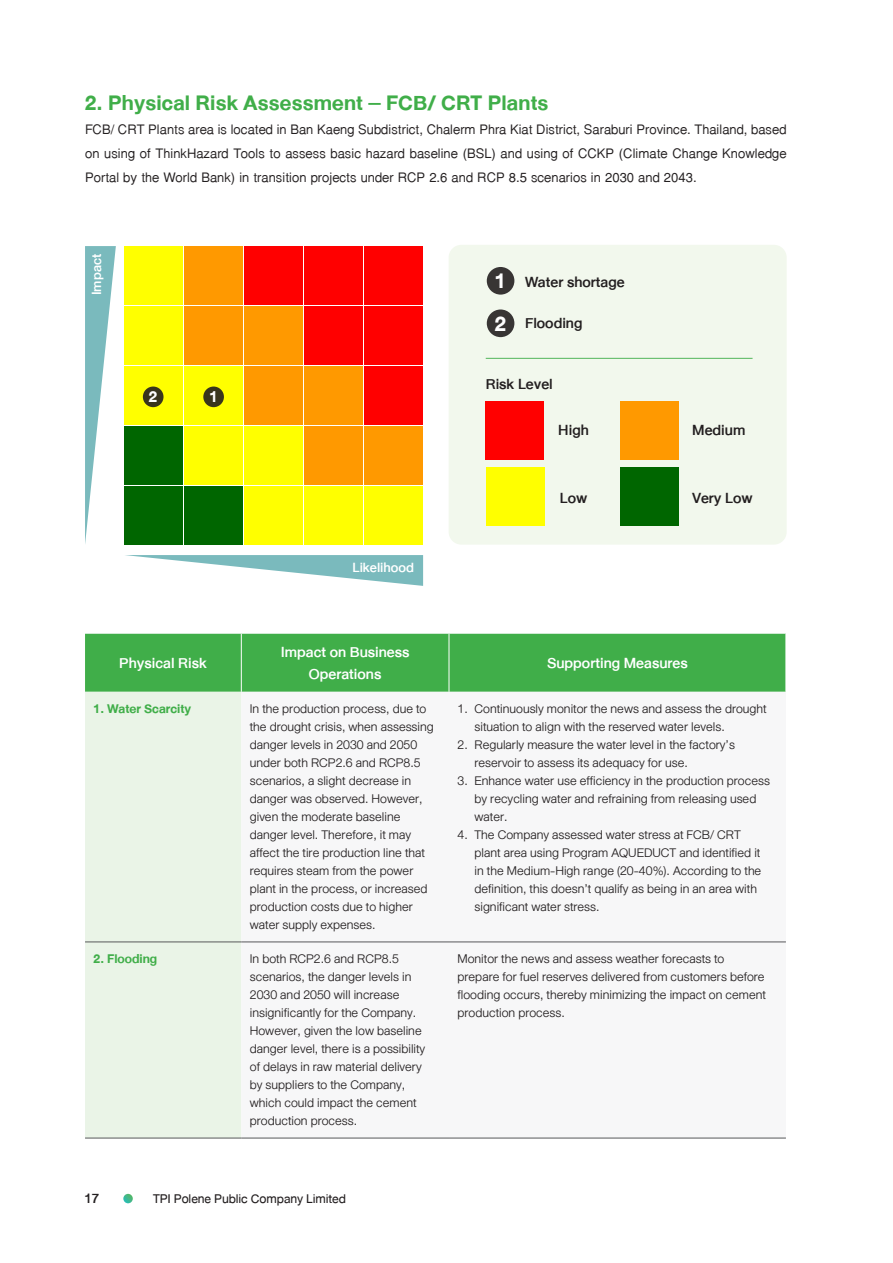
<style>
.page{position:relative;width:893px;height:1263px;background:#fff}
.page>*{position:absolute;margin:0;border:0;box-sizing:border-box;transform-origin:0 0}
.t1{font:700 30px "DB Heavent";letter-spacing:.005em;color:#40ae49}
.t2{font:700 30px "DB Heavent";color:#fff}
.Body{font:22.5px/24px "DB Thai Text X";color:#231f20;text-align:justify}
.t3{font:700 22.35px "DB Heavent";color:#fff}
.HEAD_TABLE{font:500 21px/22.5px "DB Heavent";color:#fff;text-align:center}
.HEAD_TABLE-2{font:500 21px "DB Heavent";color:#231f20}
.t4{font:500 19.5px "DB Heavent";color:#231f20}
.HEAD_TABLE-3{font:500 19.05px "DB Heavent";color:#fff}
.Body-2{font:300 18px/18px "DB Heaventt";color:#231f20}
.t5{font:18px "DB Heavent";letter-spacing:-.005em;color:#231f20}
.Body-3{font:700 18px "DB Heavent";color:#40ae49}
</style>
<div class="page">
<div style="left:124px;top:246px;width:59px;height:58px;background:#ff0"></div>
<div style="left:184px;top:246px;width:59px;height:58px;background:#f90"></div>
<div style="left:245px;top:246px;width:58px;height:58px;background:#f00"></div>
<div style="left:305px;top:246px;width:58px;height:58px;background:#f00"></div>
<div style="left:365px;top:246px;width:58px;height:58px;background:#f00"></div>
<div style="left:124px;top:306px;width:59px;height:58px;background:#ff0"></div>
<div style="left:184px;top:306px;width:59px;height:58px;background:#f90"></div>
<div style="left:245px;top:306px;width:58px;height:58px;background:#f90"></div>
<div style="left:305px;top:306px;width:58px;height:58px;background:#f00"></div>
<div style="left:365px;top:306px;width:58px;height:58px;background:#f00"></div>
<div style="left:124px;top:366px;width:59px;height:59px;background:#ff0"></div>
<div style="left:184px;top:366px;width:59px;height:59px;background:#ff0"></div>
<div style="left:245px;top:366px;width:58px;height:59px;background:#f90"></div>
<div style="left:305px;top:366px;width:58px;height:59px;background:#f90"></div>
<div style="left:365px;top:366px;width:58px;height:59px;background:#f00"></div>
<div style="left:124px;top:427px;width:59px;height:58px;background:#060"></div>
<div style="left:184px;top:427px;width:59px;height:58px;background:#ff0"></div>
<div style="left:245px;top:427px;width:58px;height:58px;background:#ff0"></div>
<div style="left:305px;top:427px;width:58px;height:58px;background:#f90"></div>
<div style="left:365px;top:427px;width:58px;height:58px;background:#f90"></div>
<div style="left:124px;top:487px;width:59px;height:58px;background:#060"></div>
<svg style="left:125px;top:555px;width:298px;height:31px"></svg>
<svg style="left:85px;top:246px;width:31px;height:298px"></svg>
<div style="left:184px;top:487px;width:59px;height:58px;background:#060"></div>
<div style="left:245px;top:487px;width:58px;height:58px;background:#ff0"></div>
<div style="left:305px;top:487px;width:58px;height:58px;background:#ff0"></div>
<div style="left:365px;top:487px;width:58px;height:58px;background:#ff0"></div>
<div style="left:449px;top:245px;width:338px;height:300px;background:#f2f8ed;border-radius:13px"></div>
<div style="left:486px;top:401px;width:58px;height:59px;background:#f00"></div>
<div style="left:620px;top:401px;width:58px;height:59px;background:#f90"></div>
<div style="left:486px;top:467px;width:58px;height:59px;background:#ff0"></div>
<div style="left:620px;top:467px;width:58px;height:59px;background:#060"></div>
<div style="left:487px;top:267px;width:27px;height:28px;background:#383534;border-radius:50%"></div>
<div style="left:487px;top:309px;width:27px;height:28px;background:#383534;border-radius:50%"></div>
<hr style="left:486px;top:358px;width:267px;height:1px;background:#40ae49">
<svg style="left:143px;top:386px;width:21px;height:21px"></svg>
<div style="left:203px;top:386px;width:21px;height:21px;background:#39351c;border-radius:50%"></div>
<div style="left:85px;top:634px;width:701px;height:58px;background:#40ae49"></div>
<div style="left:85px;top:692px;width:156px;height:446px;background:#eaf4e7"></div>
<svg style="left:241px;top:941px;width:545px;height:197px"></svg>
<hr style="left:241px;top:634px;width:1px;height:58px;background:#fff">
<hr style="left:449px;top:634px;width:1px;height:58px;background:#fff">
<hr style="left:85px;top:942px;width:156px;height:1px;background:#57585a">
<hr style="left:241px;top:942px;width:208px;height:1px;background:#57585a">
<hr style="left:449px;top:942px;width:337px;height:1px;background:#57585a">
<hr style="left:85px;top:1138px;width:156px;height:1px;background:#57585a">
<hr style="left:241px;top:1138px;width:208px;height:1px;background:#57585a">
<hr style="left:449px;top:1138px;width:337px;height:1px;background:#57585a">
<svg style="left:123px;top:1194px;width:10px;height:9px"></svg>
<p class="t1" style="left:85px;top:85px;width:465px">2. Physical Risk Assessment – FCB/ CRT Plants</p>
<p class="Body" style="left:85px;top:118px;width:703px">FCB/ CRT Plants area is located in Ban Kaeng Subdistrict, Chalerm Phra Kiat District, Saraburi Province. Thailand, based on using of ThinkHazard Tools to assess basic hazard baseline (BSL) and using of CCKP (Climate Change Knowledge Portal by the World Bank) in transition projects under RCP 2.6 and RCP 8.5 scenarios in 2030 and 2043.</p>
<p class="HEAD_TABLE-3" style="left:86px;top:295px;width:43px;rotate:-90deg">Impact</p>
<p class="t3" style="left:149px;top:384px;width:10px">2</p>
<p class="t3" style="left:209px;top:384px;width:10px">1</p>
<p class="HEAD_TABLE-3" style="left:352px;top:557px;width:63px">Likelihood</p>
<p class="t2" style="left:495px;top:264px;width:13px">1</p>
<p class="t2" style="left:495px;top:306px;width:13px">2</p>
<p class="HEAD_TABLE-2" style="left:525px;top:270px;width:101px">Water shortage</p>
<p class="HEAD_TABLE-2" style="left:525px;top:311px;width:59px">Flooding</p>
<p class="HEAD_TABLE-2" style="left:486px;top:372px;width:69px">Risk Level</p>
<p class="HEAD_TABLE-2" style="left:558px;top:419px;width:32px">High</p>
<p class="HEAD_TABLE-2" style="left:692px;top:419px;width:55px">Medium</p>
<p class="HEAD_TABLE-2" style="left:560px;top:486px;width:29px">Low</p>
<p class="HEAD_TABLE-2" style="left:692px;top:486px;width:62px">Very Low</p>
<p class="HEAD_TABLE" style="left:119px;top:651px;width:89px">Physical Risk</p>
<p class="HEAD_TABLE" style="left:281px;top:640px;width:130px">Impact on Business<br>Operations</p>
<p class="HEAD_TABLE" style="left:547px;top:651px;width:142px">Supporting Measures</p>
<p class="Body-3" style="left:94px;top:698px;width:99px">1. Water Scarcity</p>
<p class="Body-2" style="left:250px;top:700px;width:185px">In the production process, due to the drought crisis, when assessing danger levels in 2030 and 2050 under both RCP2.6 and RCP8.5 scenarios, a slight decrease in danger was observed. However, given the moderate baseline danger level. Therefore, it may affect the tire production line that requires steam from the power plant in the process, or increased production costs due to higher water supply expenses.</p>
<p class="Body-2" style="left:474px;top:700px;width:294px;text-indent:-17px">1. Continuously monitor the news and assess the drought situation to align with the reserved water levels.</p>
<p class="Body-2" style="left:474px;top:736px;width:262px;text-indent:-17px">2. Regularly measure the water level in the factory’s reservoir to assess its adequacy for use.</p>
<p class="Body-2" style="left:474px;top:772px;width:297px;text-indent:-17px">3. Enhance water use efficiency in the production process by recycling water and refraining from releasing used water.</p>
<p class="Body-2" style="left:474px;top:826px;width:288px;text-indent:-17px">4. The Company assessed water stress at FCB/ CRT plant area using Program AQUEDUCT and identified it in the Medium-High range (20-40%). According to the definition, this doesn’t qualify as being in an area with significant water stress.</p>
<p class="Body-3" style="left:94px;top:948px;width:65px">2. Flooding</p>
<p class="Body-2" style="left:250px;top:950px;width:177px">In both RCP2.6 and RCP8.5 scenarios, the danger levels in<br>2030 and 2050 will increase insignificantly for the Company.<br>However, given the low baseline danger level, there is a possibility of delays in raw material delivery by suppliers to the Company, which could impact the cement production process.</p>
<p class="Body-2" style="left:457px;top:950px;width:310px">Monitor the news and assess weather forecasts to prepare for fuel reserves delivered from customers before flooding occurs, thereby minimizing the impact on cement production process.</p>
<p class="t4" style="left:84px;top:1187px;width:16px">17</p>
<p class="t5" style="left:153px;top:1189px;width:194px">TPI Polene Public Company Limited</p>
</div>
